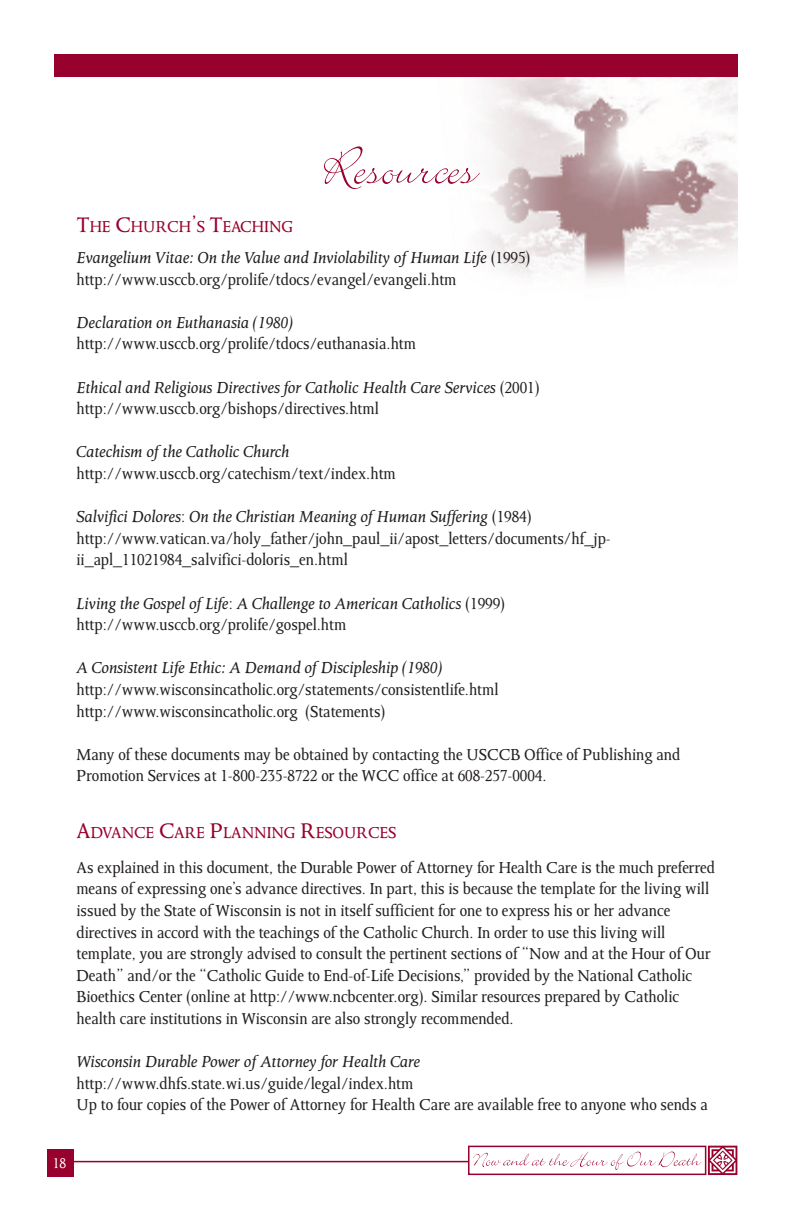
<style>
.page{position:relative;width:792px;height:1224px;background:#fff}
.page>*{position:absolute;margin:0;border:0;box-sizing:border-box;transform-origin:0 0}
.t1{font:58px "Bickley Script Let Plain";color:#98012d}
.t2{font:18px/21.6px "Octavian";color:#231f20}
.t3{font:italic 18px/21.6px "Octavian";color:#231f20}
.t4{font:16px "Octavian";color:#fff}
.s1{font-style:normal;font-size:24px;color:#98012d}
.s2{font-style:normal;color:#98012d}
.s3{font-style:normal}
.s4{font-style:italic}
.s5{font-size:24px;color:#98012d}
.s6{color:#98012d}
</style>
<div class="page">
<hr style="left:71px;top:1161px;width:399px;height:1px;background:#98012d">
<div style="left:468px;top:1146px;width:238px;height:29px;border:2px solid #98012d"></div>
<svg style="left:473px;top:1152px;width:228px;height:18px"></svg>
<svg style="left:708px;top:1146px;width:29px;height:29px"></svg>
<img style="left:479px;top:77px;width:259px;height:203px">
<div style="left:47px;top:1149px;width:26px;height:27px;background:#98012d"></div>
<div style="left:54px;top:54px;width:684px;height:23px;background:#98012d"></div>
<h1 class="t1" style="left:321px;top:129px;width:157px">Resources</h1>
<p class="t3" style="left:77px;top:213px;width:455px;line-height:30.6px"><span class="s1">T</span><span class="s2">HE</span> <span class="s1">C</span><span class="s2">HURCH</span><span class="s1">’</span><span class="s2">S</span> <span class="s1">T</span><span class="s2">EACHING<br></span>Evangelium Vitae: On the Value and Inviolability of Human Life <span class="s3">(1995)</span></p>
<p class="t2" style="left:77px;top:270px;width:382px">http://www.usccb.org/prolife/tdocs/evangel/evangeli.htm</p>
<p class="t3" style="left:77px;top:313px;width:218px">Declaration on Euthanasia (1980)</p>
<p class="t2" style="left:77px;top:334px;width:341px">http://www.usccb.org/prolife/tdocs/euthanasia.htm</p>
<p class="t3" style="left:77px;top:378px;width:465px">Ethical and Religious Directives for Catholic Health Care Services <span class="s3">(2001) http://www.usccb.org/bishops/directives.html</span></p>
<p class="t3" style="left:77px;top:442px;width:215px">Catechism of the Catholic Church</p>
<p class="t2" style="left:77px;top:464px;width:321px">http://www.usccb.org/catechism/text/index.htm</p>
<p class="t2" style="left:77px;top:507px;width:536px"><span class="s4">Salvifici Dolores</span>: <span class="s4">On the Christian Meaning of Human Suffering</span> (1984) http://www.vatican.va/holy_father/john_paul_ii/apost_letters/documents/hf_jp&shy;ii_apl_11021984_salvifici-doloris_en.html</p>
<p class="t3" style="left:77px;top:594px;width:430px">Living the Gospel of Life<span class="s3">:</span> A Challenge to American Catholics <span class="s3">(1999) http://www.usccb.org/prolife/gospel.htm</span></p>
<p class="t3" style="left:77px;top:658px;width:367px">A Consistent Life Ethic: A Demand of Discipleship (1980)</p>
<p class="t2" style="left:77px;top:680px;width:424px">http://www.wisconsincatholic.org/statements/consistentlife.html http://www.wisconsincatholic.org (Statements)</p>
<p class="t2" style="left:77px;top:745px;width:605px">Many of these documents may be obtained by contacting the USCCB Office of Publishing and<br>Promotion Services at 1-800-235-8722 or the WCC office at 608-257-0004.</p>
<p class="t2" style="left:77px;top:817px;width:640px;line-height:34.6px"><span class="s5">A</span><span class="s6">DVANCE</span> <span class="s5">C</span><span class="s6">ARE</span> <span class="s5">P</span><span class="s6">LANNING</span> <span class="s5">R</span><span class="s6">ESOURCES<br></span>As explained in this document, the Durable Power of Attorney for Health Care is the much preferred</p>
<p class="t2" style="left:77px;top:879px;width:636px">means of expressing one’s advance directives. In part, this is because the template for the living will issued by the State of Wisconsin is not in itself sufficient for one to express his or her advance directives in accord with the teachings of the Catholic Church. In order to use this living will template, you are strongly advised to consult the pertinent sections of “Now and at the Hour of Our Death” and/or the “Catholic Guide to End-of-Life Decisions,” provided by the National Catholic Bioethics Center (online at http://www.ncbcenter.org). Similar resources prepared by Catholic health care institutions in Wisconsin are also strongly recommended.</p>
<p class="t3" style="left:77px;top:1052px;width:346px">Wisconsin Durable Power of Attorney for Health Care</p>
<p class="t2" style="left:77px;top:1074px;width:633px">http://www.dhfs.state.wi.us/guide/legal/index.htm<br>Up to four copies of the Power of Attorney for Health Care are available free to anyone who sends a</p>
<p class="t4" style="left:53px;top:1157px;width:15px">18</p>
</div>
